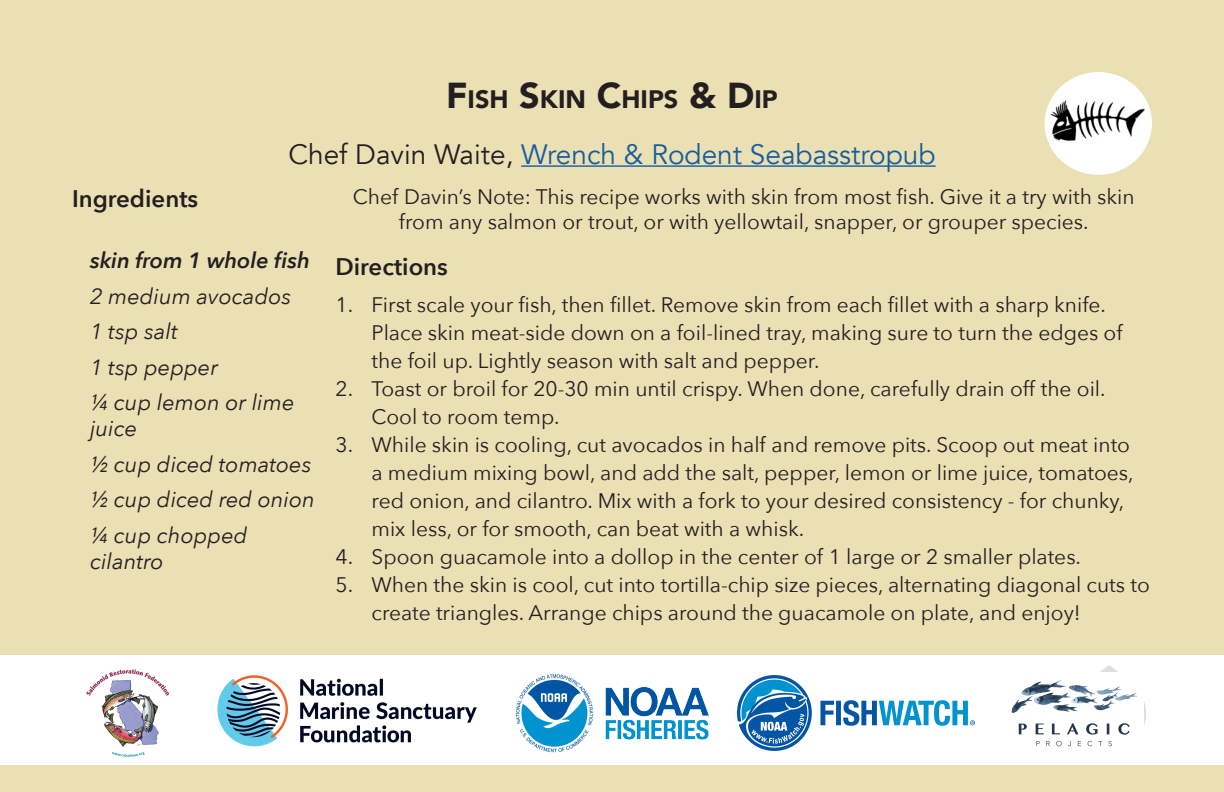
<style>
.page{position:relative;width:1224px;height:792px;background:#ebdfb4}
.page>*{position:absolute;margin:0;border:0;box-sizing:border-box;transform-origin:0 0}
.t1{font:28px "Avenir";color:#175d9e}
.t2{font:900 25.2px "Avenir";color:#231f20}
.t3{font:600 24px "Avenir Next";color:#231f20}
.t4{font:italic 22px/35.4px "Avenir Next";color:#231f20}
.t5{font:italic 600 22px "Avenir Next";color:#231f20}
.t6{font:21px/28px "Avenir Next";color:#231f20}
.s1{font-size:36px}
.s2{color:#231f20}
</style>
<div class="page">
<hr style="left:521px;top:165px;width:415px;height:2px;background:#175d9e">
<div style="left:0;top:655px;width:1224px;height:110px;background:#fff"></div>
<img style="left:1100px;top:666px;width:45px;height:59px">
<img style="left:1011px;top:673px;width:132px;height:74px">
<img style="left:86px;top:669px;width:84px;height:88px">
<img style="left:217px;top:675px;width:260px;height:72px">
<img style="left:515px;top:674px;width:194px;height:79px">
<img style="left:737px;top:676px;width:237px;height:74px">
<div style="left:1045px;top:72px;width:107px;height:103px;background:#fff;border-radius:50%"></div>
<img style="left:1051px;top:100px;width:94px;height:42px">
<p class="t2" style="left:446px;top:78px;width:333px"><span class="s1">F</span>ISH <span class="s1">S</span>KIN <span class="s1">C</span>HIPS <span class="s1">&amp; D</span>IP</p>
<h1 class="t1" style="left:288px;top:138px;width:649px"><span class="s2">Chef Davin Waite,</span> Wrench &amp; Rodent Seabasstropub</h1>
<p class="t3" style="left:72px;top:178px;width:128px">Ingredients</p>
<p class="t5" style="left:90px;top:242px;width:222px">skin from 1 whole fish</p>
<p class="t4" style="left:90px;top:278px;width:206px">2 medium avocados<br>1 tsp salt<br>1 tsp pepper<br>¼ cup lemon or lime</p>
<p class="t4" style="left:90px;top:410px;width:226px">juice<br>½ cup diced tomatoes ½ cup diced red onion ¼ cup chopped</p>
<p class="t4" style="left:90px;top:543px;width:75px">cilantro</p>
<p class="t6" style="left:353px;top:183px;width:783px;line-height:25.2px;text-align:center">Chef Davin’s Note: This recipe works with skin from most fish. Give it a try with skin from any salmon or trout, or with yellowtail, snapper, or grouper species.</p>
<p class="t3" style="left:336px;top:246px;width:114px">Directions</p>
<p class="t6" style="left:372px;top:290px;width:753px;text-indent:-36px">1. First scale your fish, then fillet. Remove skin from each fillet with a sharp knife.<br>Place skin meat-side down on a foil-lined tray, making sure to turn the edges of the foil up. Lightly season with salt and pepper.</p>
<p class="t6" style="left:372px;top:374px;width:736px;text-indent:-36px">2. Toast or broil for 20-30 min until crispy. When done, carefully drain off the oil.<br>Cool to room temp.</p>
<p class="t6" style="left:372px;top:430px;width:764px;text-indent:-36px">3. While skin is cooling, cut avocados in half and remove pits. Scoop out meat into a medium mixing bowl, and add the salt, pepper, lemon or lime juice, tomatoes, red onion, and cilantro. Mix with a fork to your desired consistency - for chunky, mix less, or for smooth, can beat with a whisk.</p>
<p class="t6" style="left:336px;top:542px;width:747px">4. Spoon guacamole into a dollop in the center of 1 large or 2 smaller plates.</p>
<p class="t6" style="left:372px;top:570px;width:780px;text-indent:-36px">5. When the skin is cool, cut into tortilla-chip size pieces, alternating diagonal cuts to create triangles. Arrange chips around the guacamole on plate, and enjoy!</p>
</div>
